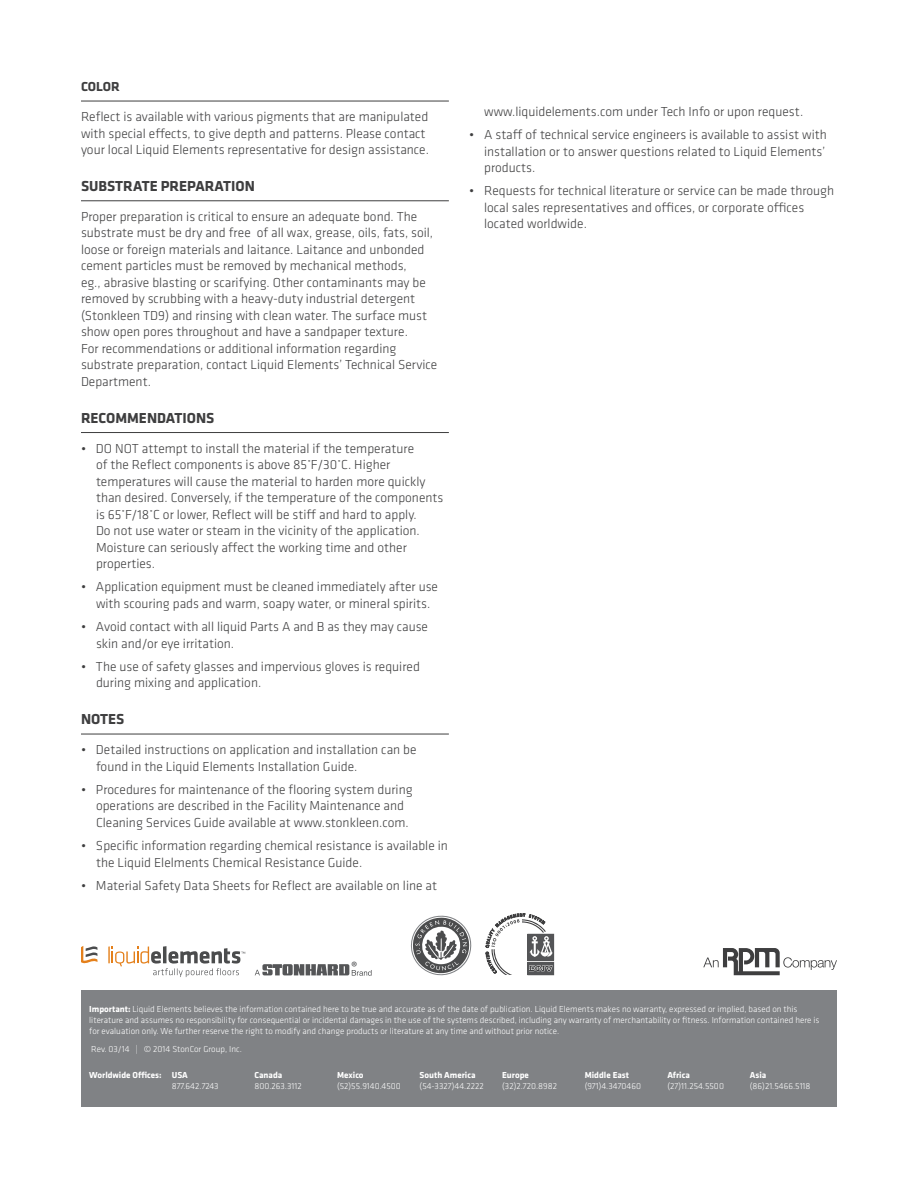
<style>
.page{position:relative;width:918px;height:1188px;background:#fff}
.page>*{position:absolute;margin:0;border:0;box-sizing:border-box;transform-origin:0 0}
.t1{font:700 15px "Klavika";color:#3e3e3f}
.Copy{font:300 13.5px/16.5px "Klavika";color:#3e3e3f}
.t2{font:700 13.5px "Klavika";letter-spacing:-.005em;color:#3e3e3f}
.t3{font:500 13.5px "Klavika";color:#545557}
.Thin_Caption{font:300 9px/11.2px "Klavika";color:#fff}
.Thin_Caption-2{font:700 9px "Klavika";color:#fff}
.s1{font-weight:700}
</style>
<div class="page">
<hr style="left:81px;top:101px;width:368px;height:1px;background:#3e3e3f">
<hr style="left:81px;top:201px;width:368px;height:1px;background:#3e3e3f">
<hr style="left:81px;top:432px;width:368px;height:1px;background:#3e3e3f">
<hr style="left:81px;top:734px;width:368px;height:1px;background:#3e3e3f">
<div style="left:81px;top:991px;width:756px;height:116px;background:#808285"></div>
<svg style="left:108px;top:946px;width:137px;height:31px"></svg>
<svg style="left:81px;top:946px;width:16px;height:18px"></svg>
<svg style="left:411px;top:915px;width:61px;height:61px"></svg>
<svg style="left:703px;top:948px;width:134px;height:27px"></svg>
<svg style="left:486px;top:913px;width:68px;height:62px"></svg>
<svg style="left:255px;top:964px;width:117px;height:12px"></svg>
<p class="t2" style="left:81px;top:77px;width:40px">COLOR</p>
<p class="Copy" style="left:81px;top:108px;width:350px">Reflect is available with various pigments that are manipulated with special effects, to give depth and patterns. Please contact your local Liquid Elements representative for design assistance.</p>
<p class="t1" style="left:81px;top:175px;width:176px">SUBSTRATE PREPARATION</p>
<p class="Copy" style="left:81px;top:208px;width:358px">Proper preparation is critical to ensure an adequate bond. The substrate must be dry and free of all wax, grease, oils, fats, soil, loose or foreign materials and laitance. Laitance and unbonded cement particles must be removed by mechanical methods,<br>eg., abrasive blasting or scarifying. Other contaminants may be removed by scrubbing with a heavy-duty industrial detergent (Stonkleen TD9) and rinsing with clean water. The surface must show open pores throughout and have a sandpaper texture.<br>For recommendations or additional information regarding substrate preparation, contact Liquid Elements’ Technical Service Department.</p>
<p class="t1" style="left:81px;top:407px;width:135px">RECOMMENDATIONS</p>
<p class="Copy" style="left:96px;top:440px;width:349px;text-indent:-15px">• DO NOT attempt to install the material if the temperature<br>of the Reflect components is above 85˚F/30˚C. Higher temperatures will cause the material to harden more quickly than desired. Conversely, if the temperature of the components is 65˚F/18˚C or lower, Reflect will be stiff and hard to apply.<br>Do not use water or steam in the vicinity of the application.<br>Moisture can seriously affect the working time and other properties.</p>
<p class="Copy" style="left:81px;top:579px;width:359px;text-align:center">• Application equipment must be cleaned immediately after use with scouring pads and warm, soapy water, or mineral spirits.</p>
<p class="Copy" style="left:96px;top:618px;width:334px;text-indent:-15px">• Avoid contact with all liquid Parts A and B as they may cause skin and/or eye irritation.</p>
<p class="Copy" style="left:96px;top:658px;width:326px;text-indent:-15px">• The use of safety glasses and impervious gloves is required during mixing and application.</p>
<p class="t1" style="left:81px;top:708px;width:45px">NOTES</p>
<p class="Copy" style="left:96px;top:741px;width:322px;text-indent:-15px">• Detailed instructions on application and installation can be found in the Liquid Elements Installation Guide.</p>
<p class="Copy" style="left:96px;top:781px;width:318px;text-indent:-15px">• Procedures for maintenance of the flooring system during operations are described in the Facility Maintenance and<br>Cleaning Services Guide available at www.stonkleen.com.</p>
<p class="Copy" style="left:96px;top:837px;width:353px;text-indent:-15px">• Specific information regarding chemical resistance is available in the Liquid Elelments Chemical Resistance Guide.</p>
<p class="Copy" style="left:81px;top:877px;width:358px">• Material Safety Data Sheets for Reflect are available on line at</p>
<p class="Copy" style="left:484px;top:103px;width:321px">www.liquidelements.com under Tech Info or upon request.</p>
<p class="Copy" style="left:484px;top:126px;width:344px;text-align:justify;text-indent:-15px">• A staff of technical service engineers is available to assist with installation or to answer questions related to Liquid Elements’ products.</p>
<p class="Copy" style="left:484px;top:183px;width:352px;text-indent:-15px">• Requests for technical literature or service can be made through local sales representatives and offices, or corporate offices located worldwide.</p>
<p class="t3" style="left:351px;top:958px;width:8px">®</p>
<p class="Thin_Caption" style="left:89px;top:1003px;width:732px"><span class="s1">Important:</span> Liquid Elements believes the information contained here to be true and accurate as of the date of publication. Liquid Elements makes no warranty, expressed or implied, based on this literature and assumes no responsibility for consequential or incidental damages in the use of the systems described, including any warranty of merchantability or fitness. Information contained here is for evaluation only. We further reserve the right to modify and change products or literature at any time and without prior notice.</p>
<p class="Thin_Caption" style="left:91px;top:1044px;width:152px">Rev. 03/14 | © 2014 StonCor Group, Inc.</p>
<p class="Thin_Caption-2" style="left:89px;top:1068px;width:74px">Worldwide Offices:</p>
<p class="Thin_Caption" style="left:172px;top:1069px;width:48px"><span class="s1">USA<br></span>877.642.7243</p>
<p class="Thin_Caption" style="left:254px;top:1069px;width:49px"><span class="s1">Canada<br></span>800.263.3112</p>
<p class="Thin_Caption" style="left:337px;top:1069px;width:65px"><span class="s1">Mexico </span>(52)55.9140.4500</p>
<p class="Thin_Caption" style="left:420px;top:1069px;width:66px"><span class="s1">South America </span>(54-3327)44.2222</p>
<p class="Thin_Caption" style="left:502px;top:1069px;width:56px"><span class="s1">Europe </span>(32)2.720.8982</p>
<p class="Thin_Caption" style="left:585px;top:1069px;width:58px"><span class="s1">Middle East </span>(971)4.3470460</p>
<p class="Thin_Caption" style="left:667px;top:1069px;width:58px"><span class="s1">Africa </span>(27)11.254.5500</p>
<p class="Thin_Caption" style="left:750px;top:1069px;width:62px"><span class="s1">Asia </span>(86)21.5466.5118</p>
</div>
